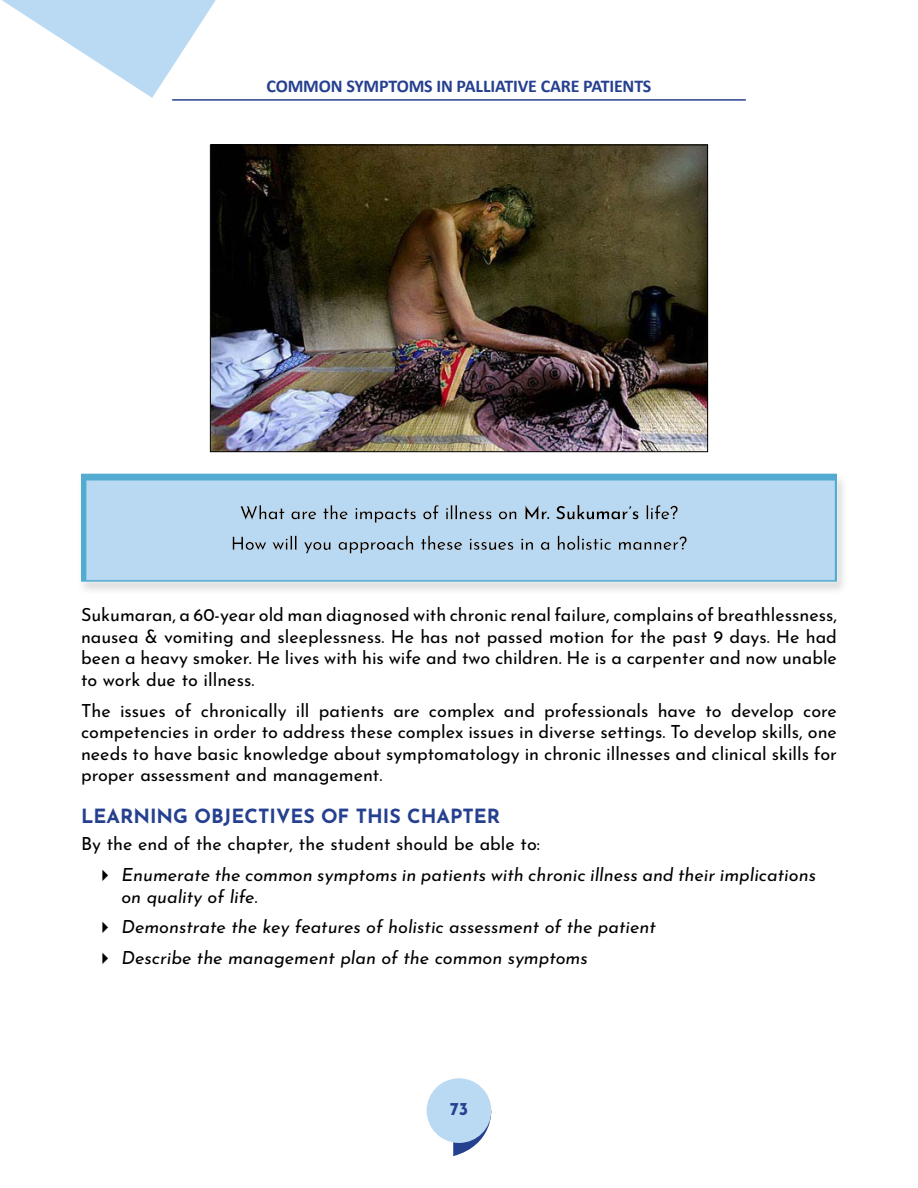
<style>
.page{position:relative;width:918px;height:1188px;background:#fff}
.page>*{position:absolute;margin:0;border:0;box-sizing:border-box;transform-origin:0 0}
.t1{font:700 19.5px "Josefin Sans";color:#25408f}
.t2{font:18px/21.6px "Josefin Sans";color:#000;text-align:justify}
.t3{font:italic 18px/21.6px "Josefin Sans";color:#000}
.t4{font:700 18px "Calibri";letter-spacing:-.01em;color:#25408f}
.t5{font:700 18px "Josefin Sans";color:#25408f}
</style>
<div class="page">
<svg style="left:2px;top:0;width:214px;height:98px"></svg>
<hr style="left:172px;top:99px;width:574px;height:2px;background:#25408f">
<svg style="left:453px;top:1111px;width:39px;height:45px"></svg>
<div style="left:427px;top:1078px;width:64px;height:65px;background:#badaf3;border-radius:50%"></div>
<img style="left:212px;top:147px;width:494px;height:303px">
<div style="left:210px;top:145px;width:498px;height:307px;border:1px solid #000"></div>
<svg style="left:81px;top:473px;width:763px;height:118px;background:#b1d1e8"></svg>
<p class="t4" style="left:267px;top:73px;width:386px">COMMON SYMPTOMS IN PALLIATIVE CARE PATIENTS</p>
<p class="t2" style="left:81px;top:603px;width:758px">Sukumaran, a 60-year old man diagnosed with chronic renal failure, complains of breathlessness, nausea &amp; vomiting and sleeplessness. He has not passed motion for the past 9 days. He had been a heavy smoker. He lives with his wife and two children. He is a carpenter and now unable to work due to illness.</p>
<p class="t2" style="left:81px;top:698px;width:758px">The issues of chronically ill patients are complex and professionals have to develop core competencies in order to address these complex issues in diverse settings. To develop skills, one needs to have basic knowledge about symptomatology in chronic illnesses and clinical skills for proper assessment and management.</p>
<p class="t1" style="left:81px;top:802px;width:421px">LEARNING OBJECTIVES OF THIS CHAPTER</p>
<p class="t2" style="left:81px;top:832px;width:461px">By the end of the chapter, the student should be able to:</p>
<p class="t3" style="left:122px;top:862px;width:696px">Enumerate the common symptoms in patients with chronic illness and their implications on quality of life.</p>
<p class="t3" style="left:122px;top:910px;width:536px;line-height:30.6px">Demonstrate the key features of holistic assessment of the patient<br>Describe the management plan of the common symptoms</p>
<p class="t5" style="left:450px;top:1095px;width:20px">73</p>
</div>
